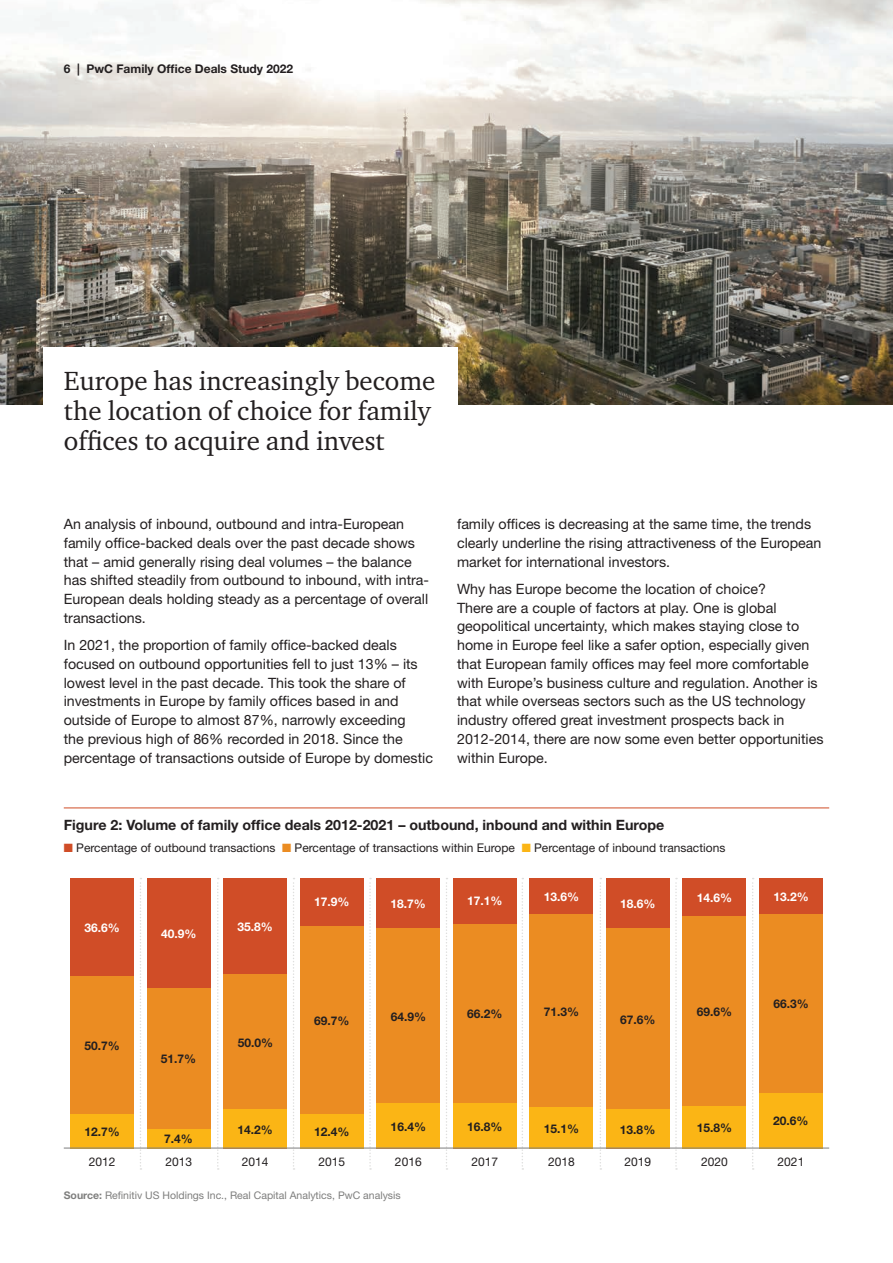
<style>
.page{position:relative;width:893px;height:1263px;background:#fff}
.page>*{position:absolute;margin:0;border:0;box-sizing:border-box;transform-origin:0 0}
.t1{font:27px/30px "Charter ITC";color:#231f20}
.t2{font:14.25px/18.8px "Helvetica Neue";color:#231f20}
.t3{font:700 14.25px "Helvetica Neue";color:#231f20}
.t4{font:12px "Helvetica Neue";color:#231f20}
.t5{font:700 12px "Helvetica Neue";color:#231f20}
.t6{font:700 12px "Helvetica Neue";color:#fff}
.t7{font:10.5px "Helvetica Neue";color:#7e7e7d}
.s1{color:#d04d27}
.s2{color:#eb8c22}
.s3{color:#fbb515}
.s4{font-weight:700}
</style>
<div class="page">
<img style="left:0;top:0;width:893px;height:404px">
<div style="left:43px;top:348px;width:414px;height:170px;background:#fff"></div>
<svg style="left:140px;top:878px;width:1px;height:292px"></svg>
<svg style="left:217px;top:878px;width:2px;height:292px"></svg>
<svg style="left:293px;top:878px;width:2px;height:292px"></svg>
<svg style="left:369px;top:878px;width:2px;height:292px"></svg>
<svg style="left:446px;top:878px;width:1px;height:292px"></svg>
<svg style="left:522px;top:878px;width:1px;height:292px"></svg>
<svg style="left:600px;top:878px;width:1px;height:292px"></svg>
<svg style="left:675px;top:878px;width:2px;height:292px"></svg>
<svg style="left:752px;top:878px;width:2px;height:292px"></svg>
<hr style="left:64px;top:807px;width:765px;height:1px;background:#d04d27">
<div style="left:70px;top:878px;width:64px;height:270px;background:#d04d27"></div>
<div style="left:70px;top:976px;width:64px;height:172px;background:#eb8c22"></div>
<div style="left:70px;top:1114px;width:64px;height:34px;background:#fbb515"></div>
<div style="left:147px;top:878px;width:64px;height:270px;background:#d04d27"></div>
<div style="left:147px;top:988px;width:64px;height:160px;background:#eb8c22"></div>
<div style="left:147px;top:1128px;width:64px;height:20px;background:#fbb515"></div>
<div style="left:223px;top:878px;width:64px;height:270px;background:#d04d27"></div>
<div style="left:223px;top:974px;width:64px;height:174px;background:#eb8c22"></div>
<div style="left:223px;top:1109px;width:64px;height:39px;background:#fbb515"></div>
<div style="left:300px;top:878px;width:64px;height:270px;background:#d04d27"></div>
<div style="left:300px;top:926px;width:64px;height:222px;background:#eb8c22"></div>
<div style="left:300px;top:1114px;width:64px;height:34px;background:#fbb515"></div>
<div style="left:376px;top:878px;width:64px;height:270px;background:#d04d27"></div>
<div style="left:376px;top:928px;width:64px;height:220px;background:#eb8c22"></div>
<div style="left:376px;top:1103px;width:64px;height:45px;background:#fbb515"></div>
<div style="left:453px;top:878px;width:64px;height:270px;background:#d04d27"></div>
<div style="left:453px;top:924px;width:64px;height:224px;background:#eb8c22"></div>
<div style="left:453px;top:1103px;width:64px;height:45px;background:#fbb515"></div>
<div style="left:529px;top:878px;width:64px;height:270px;background:#d04d27"></div>
<div style="left:529px;top:914px;width:64px;height:234px;background:#eb8c22"></div>
<div style="left:529px;top:1107px;width:64px;height:41px;background:#fbb515"></div>
<div style="left:606px;top:878px;width:64px;height:270px;background:#d04d27"></div>
<div style="left:606px;top:928px;width:64px;height:220px;background:#eb8c22"></div>
<div style="left:606px;top:1109px;width:64px;height:39px;background:#fbb515"></div>
<div style="left:682px;top:878px;width:64px;height:270px;background:#d04d27"></div>
<div style="left:682px;top:916px;width:64px;height:232px;background:#eb8c22"></div>
<div style="left:682px;top:1106px;width:64px;height:42px;background:#fbb515"></div>
<div style="left:759px;top:878px;width:64px;height:270px;background:#d04d27"></div>
<div style="left:759px;top:914px;width:64px;height:234px;background:#eb8c22"></div>
<div style="left:759px;top:1093px;width:64px;height:55px;background:#fbb515"></div>
<hr style="left:64px;top:1148px;width:765px;height:1px;background:#7e7e7d">
<p class="t5" style="left:64px;top:61px;width:231px">6 | PwC Family Office Deals Study 2022</p>
<h1 class="t1" style="left:64px;top:366px;width:373px">Europe has increasingly become the location of choice for family offices to acquire and invest</h1>
<p class="t2" style="left:64px;top:514px;width:367px">An analysis of inbound, outbound and intra-European family office-backed deals over the past decade shows that – amid generally rising deal volumes – the balance has shifted steadily from outbound to inbound, with intra-European deals holding steady as a percentage of overall transactions.</p>
<p class="t2" style="left:64px;top:635px;width:371px">In 2021, the proportion of family office-backed deals focused on outbound opportunities fell to just 13% – its lowest level in the past decade. This took the share of investments in Europe by family offices based in and outside of Europe to almost 87%, narrowly exceeding<br>the previous high of 86% recorded in 2018. Since the percentage of transactions outside of Europe by domestic</p>
<p class="t2" style="left:457px;top:514px;width:366px">family offices is decreasing at the same time, the trends clearly underline the rising attractiveness of the European market for international investors.</p>
<p class="t2" style="left:457px;top:579px;width:368px">Why has Europe become the location of choice?<br>There are a couple of factors at play. One is global geopolitical uncertainty, which makes staying close to home in Europe feel like a safer option, especially given that European family offices may feel more comfortable with Europe’s business culture and regulation. Another is that while overseas sectors such as the US technology industry offered great investment prospects back in 2012-2014, there are now some even better opportunities within Europe.</p>
<p class="t3" style="left:64px;top:816px;width:602px">Figure 2: Volume of family office deals 2012-2021 – outbound, inbound and within Europe</p>
<p class="t4" style="left:64px;top:841px;width:663px"><span class="s1">■</span> Percentage of outbound transactions <span class="s2">■</span> Percentage of transactions within Europe <span class="s3">■</span> Percentage of inbound transactions</p>
<p class="t6" style="left:314px;top:895px;width:37px">17.9%</p>
<p class="t6" style="left:390px;top:896px;width:37px">18.7%</p>
<p class="t6" style="left:467px;top:894px;width:37px">17.1%</p>
<p class="t6" style="left:544px;top:889px;width:37px">13.6%</p>
<p class="t6" style="left:620px;top:896px;width:37px">18.6%</p>
<p class="t6" style="left:697px;top:890px;width:37px">14.6%</p>
<p class="t6" style="left:773px;top:889px;width:37px">13.2%</p>
<p class="t6" style="left:85px;top:920px;width:37px">36.6%</p>
<p class="t6" style="left:161px;top:926px;width:37px">40.9%</p>
<p class="t6" style="left:238px;top:919px;width:37px">35.8%</p>
<p class="t5" style="left:314px;top:1013px;width:37px">69.7%</p>
<p class="t5" style="left:391px;top:1009px;width:37px">64.9%</p>
<p class="t5" style="left:467px;top:1006px;width:37px">66.2%</p>
<p class="t5" style="left:544px;top:1004px;width:37px">71.3%</p>
<p class="t5" style="left:620px;top:1012px;width:37px">67.6%</p>
<p class="t5" style="left:697px;top:1004px;width:37px">69.6%</p>
<p class="t5" style="left:773px;top:996px;width:37px">66.3%</p>
<p class="t5" style="left:85px;top:1038px;width:37px">50.7%</p>
<p class="t5" style="left:238px;top:1035px;width:37px">50.0%</p>
<p class="t5" style="left:161px;top:1051px;width:37px">51.7%</p>
<p class="t5" style="left:85px;top:1124px;width:37px">12.7%</p>
<p class="t5" style="left:164px;top:1131px;width:30px">7.4%</p>
<p class="t5" style="left:238px;top:1122px;width:37px">14.2%</p>
<p class="t5" style="left:314px;top:1124px;width:37px">12.4%</p>
<p class="t5" style="left:391px;top:1119px;width:37px">16.4%</p>
<p class="t5" style="left:467px;top:1119px;width:37px">16.8%</p>
<p class="t5" style="left:544px;top:1121px;width:37px">15.1%</p>
<p class="t5" style="left:620px;top:1122px;width:37px">13.8%</p>
<p class="t5" style="left:697px;top:1120px;width:37px">15.8%</p>
<p class="t5" style="left:773px;top:1114px;width:37px">20.6%</p>
<p class="t4" style="left:89px;top:1155px;width:28px">2012</p>
<p class="t4" style="left:165px;top:1155px;width:28px">2013</p>
<p class="t4" style="left:242px;top:1155px;width:28px">2014</p>
<p class="t4" style="left:318px;top:1155px;width:28px">2015</p>
<p class="t4" style="left:395px;top:1155px;width:28px">2016</p>
<p class="t4" style="left:471px;top:1155px;width:28px">2017</p>
<p class="t4" style="left:548px;top:1155px;width:28px">2018</p>
<p class="t4" style="left:625px;top:1155px;width:28px">2019</p>
<p class="t4" style="left:701px;top:1155px;width:28px">2020</p>
<p class="t4" style="left:778px;top:1155px;width:28px">2021</p>
<p class="t7" style="left:64px;top:1189px;width:338px"><span class="s4">Source:</span> Refinitiv US Holdings Inc., Real Capital Analytics, PwC analysis</p>
</div>
